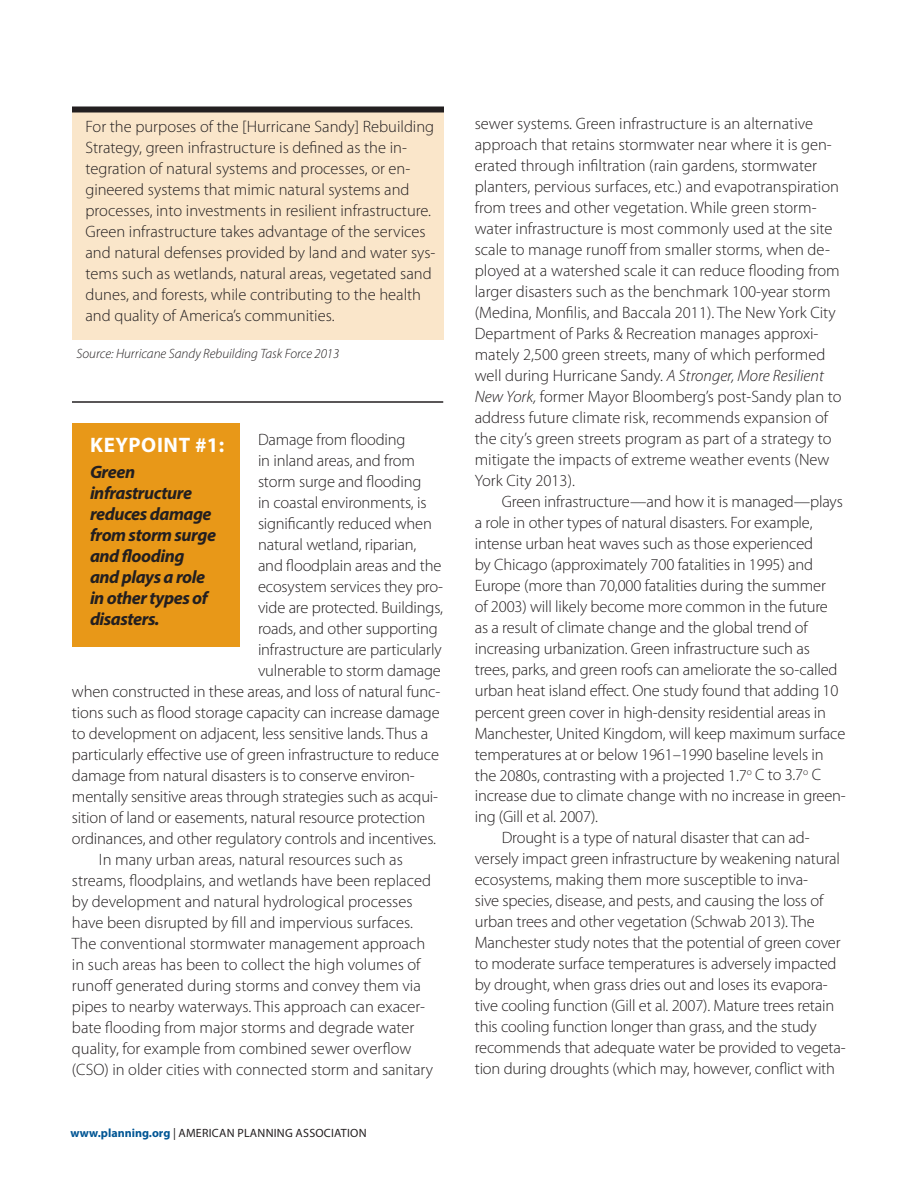
<style>
.page{position:relative;width:918px;height:1188px;background:#fff}
.page>*{position:absolute;margin:0;border:0;box-sizing:border-box;transform-origin:0 0}
.t1{font:700 21px "Myriad Pro";letter-spacing:.03em;color:#fff}
.t2{font:italic 700 18px/21px "Myriad Pro";letter-spacing:-.025em;color:#231f20}
.t3{font:300 16.5px/21px "Myriad Pro";letter-spacing:-.01em;color:#231f20}
.t4{font:italic 300 13.5px "Myriad Pro";color:#231f20}
.t5{font:12px "Myriad Pro";letter-spacing:.02em;color:#231f20}
.s1{font-weight:700;color:#005594}
.s2{font-style:italic}
</style>
<div class="page">
<div style="left:72px;top:423px;width:168px;height:223px;background:#e89818"></div>
<div style="left:72px;top:110px;width:372px;height:230px;background:#fae6ca"></div>
<div style="left:72px;top:106px;width:372px;height:6px;background:#231f20"></div>
<hr style="left:72px;top:401px;width:371px;height:2px;background:#231f20">
<p class="t3" style="left:86px;top:117px;width:351px">For the purposes of the [Hurricane Sandy] Rebuilding Strategy, green infrastructure is defined as the in&shy;tegration of natural systems and processes, or en&shy;gineered systems that mimic natural systems and processes, into investments in resilient infrastructure.<br>Green infrastructure takes advantage of the services and natural defenses provided by land and water sys&shy;tems such as wetlands, natural areas, vegetated sand dunes, and forests, while contributing to the health and quality of America’s communities.</p>
<p class="t4" style="left:76px;top:347px;width:264px">Source: Hurricane Sandy Rebuilding Task Force 2013</p>
<p class="t3" style="left:258px;top:429px;width:149px">Damage from flooding</p>
<p class="t3" style="left:258px;top:450px;width:159px">in inland areas, and from</p>
<p class="t3" style="left:258px;top:471px;width:165px">storm surge and flooding</p>
<p class="t3" style="left:258px;top:492px;width:170px">in coastal environments, is</p>
<p class="t3" style="left:258px;top:513px;width:175px">significantly reduced when</p>
<p class="t3" style="left:258px;top:534px;width:160px">natural wetland, riparian,</p>
<p class="t3" style="left:258px;top:555px;width:185px">and floodplain areas and the</p>
<p class="t3" style="left:258px;top:576px;width:187px">ecosystem services they pro-</p>
<p class="t3" style="left:258px;top:597px;width:187px">vide are protected. Buildings,</p>
<p class="t3" style="left:258px;top:618px;width:181px">roads, and other supporting</p>
<p class="t3" style="left:258px;top:639px;width:185px">infrastructure are particularly</p>
<p class="t3" style="left:258px;top:660px;width:184px">vulnerable to storm damage</p>
<p class="t3" style="left:72px;top:681px;width:370px">when constructed in these areas, and loss of natural func-</p>
<p class="t3" style="left:72px;top:702px;width:369px">tions such as flood storage capacity can increase damage</p>
<p class="t3" style="left:72px;top:723px;width:358px">to development on adjacent, less sensitive lands. Thus a</p>
<p class="t3" style="left:72px;top:744px;width:369px">particularly effective use of green infrastructure to reduce</p>
<p class="t3" style="left:72px;top:765px;width:344px">damage from natural disasters is to conserve environ-</p>
<p class="t3" style="left:72px;top:786px;width:368px">mentally sensitive areas through strategies such as acqui-</p>
<p class="t3" style="left:72px;top:807px;width:355px">sition of land or easements, natural resource protection</p>
<p class="t3" style="left:72px;top:828px;width:366px">ordinances, and other regulatory controls and incentives.</p>
<p class="t3" style="left:99px;top:849px;width:305px">In many urban areas, natural resources such as</p>
<p class="t3" style="left:72px;top:870px;width:361px">streams, floodplains, and wetlands have been replaced</p>
<p class="t3" style="left:72px;top:891px;width:342px">by development and natural hydrological processes</p>
<p class="t3" style="left:72px;top:912px;width:343px">have been disrupted by fill and impervious surfaces.</p>
<p class="t3" style="left:72px;top:933px;width:355px">The conventional stormwater management approach</p>
<p class="t3" style="left:72px;top:954px;width:350px">in such areas has been to collect the high volumes of</p>
<p class="t3" style="left:72px;top:975px;width:350px">runoff generated during storms and convey them via</p>
<p class="t3" style="left:72px;top:996px;width:355px">pipes to nearby waterways. This approach can exacer-</p>
<p class="t3" style="left:72px;top:1017px;width:344px">bate flooding from major storms and degrade water</p>
<p class="t3" style="left:72px;top:1038px;width:341px">quality, for example from combined sewer overflow</p>
<p class="t3" style="left:72px;top:1059px;width:363px">(CSO) in older cities with connected storm and sanitary</p>
<p class="t1" style="left:90px;top:431px;width:136px">KEYPOINT #1:</p>
<p class="t2" style="left:90px;top:461px;width:128px">Green infrastructure reduces damage from storm surge and flooding and plays a role in other types of disasters.</p>
<p class="t5" style="left:71px;top:1126px;width:298px"><span class="s1">www.planning.org</span> | AMERICAN PLANNING ASSOCIATION</p>
<p class="t3" style="left:475px;top:114px;width:368px">sewer systems. Green infrastructure is an alternative approach that retains stormwater near where it is gen&shy;erated through infiltration (rain gardens, stormwater planters, pervious surfaces, etc.) and evapotranspiration from trees and other vegetation. While green storm&shy;water infrastructure is most commonly used at the site scale to manage runoff from smaller storms, when de&shy;ployed at a watershed scale it can reduce flooding from larger disasters such as the benchmark 100-year storm (Medina, Monfilis, and Baccala 2011). The New York City Department of Parks &amp; Recreation manages approxi&shy;mately 2,500 green streets, many of which performed well during Hurricane Sandy. <span class="s2">A Stronger, More Resilient New York,</span> former Mayor Bloomberg’s post-Sandy plan to address future climate risk, recommends expansion of the city’s green streets program as part of a strategy to mitigate the impacts of extreme weather events (New York City 2013).</p>
<p class="t3" style="left:502px;top:492px;width:343px">Green infrastructure—and how it is managed—plays</p>
<p class="t3" style="left:475px;top:513px;width:339px">a role in other types of natural disasters. For example,</p>
<p class="t3" style="left:475px;top:534px;width:340px">intense urban heat waves such as those experienced</p>
<p class="t3" style="left:475px;top:555px;width:340px">by Chicago (approximately 700 fatalities in 1995) and</p>
<p class="t3" style="left:475px;top:576px;width:353px">Europe (more than 70,000 fatalities during the summer</p>
<p class="t3" style="left:475px;top:597px;width:355px">of 2003) will likely become more common in the future</p>
<p class="t3" style="left:475px;top:618px;width:335px">as a result of climate change and the global trend of</p>
<p class="t3" style="left:475px;top:639px;width:337px">increasing urbanization. Green infrastructure such as</p>
<p class="t3" style="left:475px;top:660px;width:364px">trees, parks, and green roofs can ameliorate the so-called</p>
<p class="t3" style="left:475px;top:681px;width:365px">urban heat island effect. One study found that adding 10</p>
<p class="t3" style="left:475px;top:702px;width:353px">percent green cover in high-density residential areas in</p>
<p class="t3" style="left:475px;top:723px;width:372px">Manchester, United Kingdom, will keep maximum surface</p>
<p class="t3" style="left:475px;top:744px;width:350px">temperatures at or below 1961–1990 baseline levels in</p>
<p class="t3" style="left:475px;top:765px;width:348px">the 2080s, contrasting with a projected 1.7<sup>o</sup> C to 3.7<sup>o</sup> C</p>
<p class="t3" style="left:475px;top:786px;width:373px">increase due to climate change with no increase in green-</p>
<p class="t3" style="left:475px;top:807px;width:125px">ing (Gill et al. 2007).</p>
<p class="t3" style="left:502px;top:828px;width:309px">Drought is a type of natural disaster that can ad-</p>
<p class="t3" style="left:475px;top:849px;width:367px">versely impact green infrastructure by weakening natural</p>
<p class="t3" style="left:475px;top:870px;width:335px">ecosystems, making them more susceptible to inva-</p>
<p class="t3" style="left:475px;top:891px;width:350px">sive species, disease, and pests, and causing the loss of</p>
<p class="t3" style="left:475px;top:912px;width:342px">urban trees and other vegetation (Schwab 2013). The</p>
<p class="t3" style="left:475px;top:933px;width:367px">Manchester study notes that the potential of green cover</p>
<p class="t3" style="left:475px;top:954px;width:363px">to moderate surface temperatures is adversely impacted</p>
<p class="t3" style="left:475px;top:975px;width:354px">by drought, when grass dries out and loses its evapora-</p>
<p class="t3" style="left:475px;top:996px;width:361px">tive cooling function (Gill et al. 2007). Mature trees retain</p>
<p class="t3" style="left:475px;top:1017px;width:343px">this cooling function longer than grass, and the study</p>
<p class="t3" style="left:475px;top:1038px;width:373px">recommends that adequate water be provided to vegeta-</p>
<p class="t3" style="left:475px;top:1059px;width:362px">tion during droughts (which may, however, conflict with</p>
</div>
